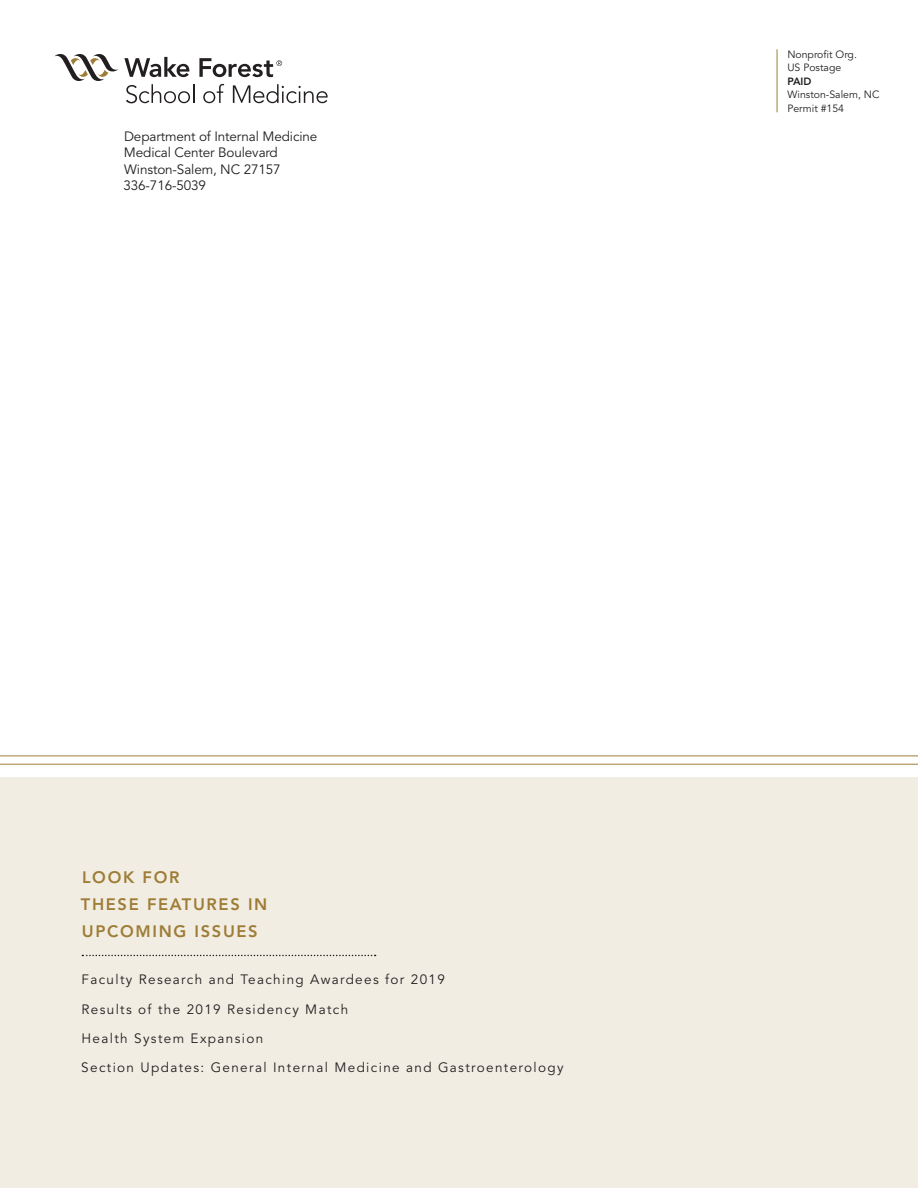
<style>
.page{position:relative;width:918px;height:1188px;background:#fff}
.page>*{position:absolute;margin:0;border:0;box-sizing:border-box;transform-origin:0 0}
.t1{font:800 16.5px/27px "Avenir LT Std";letter-spacing:.1em;color:#9e7d37}
.t2{font:13.5px/29.2px "Avenir LT Std";letter-spacing:.1em;color:#231f20}
.t3{font:13.5px/16.5px "Avenir LT Std";letter-spacing:-.01em;color:#231f20}
.t4{font:10.5px/13.5px "Avenir LT Std";color:#231f20}
.t5{font:800 10.5px "Avenir LT Std";color:#231f20}
</style>
<div class="page">
<div style="left:0;top:778px;width:918px;height:410px;background:#f2ede3"></div>
<hr style="left:0;top:756px;width:918px;height:1px;background:#9e7d37">
<hr style="left:0;top:764px;width:918px;height:1px;background:#9e7d37">
<svg style="left:82px;top:955px;width:294px;height:1px"></svg>
<svg style="left:54px;top:54px;width:274px;height:49px"></svg>
<hr style="left:777px;top:49px;width:1px;height:63px;background:#9e7d37">
<p class="t3" style="left:124px;top:128px;width:195px">Department of Internal Medicine<br>Medical Center Boulevard<br>Winston-Salem, NC 27157<br>336-716-5039</p>
<p class="t4" style="left:787px;top:48px;width:71px">Nonprofit Org.<br>US Postage</p>
<p class="t5" style="left:787px;top:75px;width:26px">PAID</p>
<p class="t4" style="left:787px;top:88px;width:94px">Winston-Salem, NC<br>Permit #154</p>
<p class="t1" style="left:81px;top:864px;width:188px">LOOK FOR<br>THESE FEATURES IN<br>UPCOMING ISSUES</p>
<p class="t2" style="left:81px;top:965px;width:484px">Faculty Research and Teaching Awardees for 2019<br>Results of the 2019 Residency Match<br>Health System Expansion<br>Section Updates: General Internal Medicine and Gastroenterology</p>
</div>
